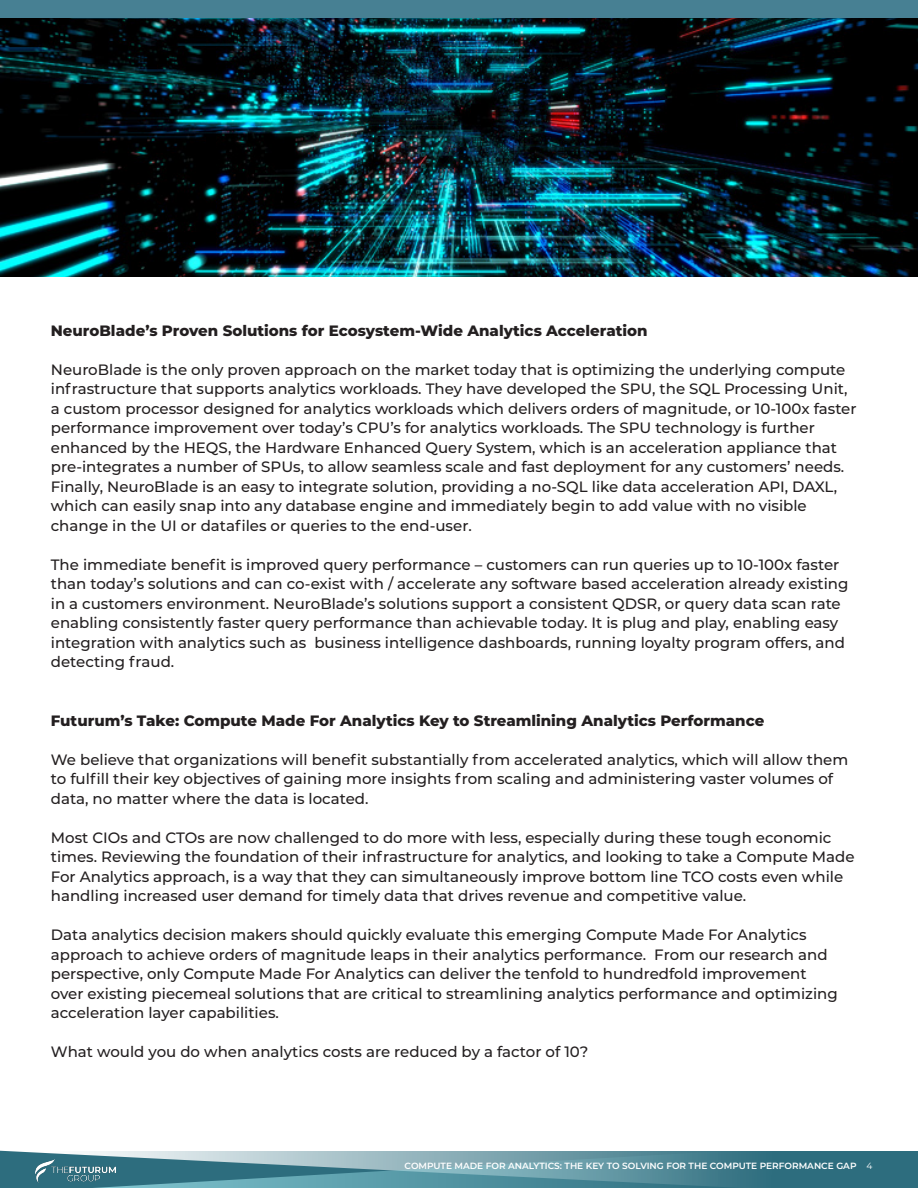
<style>
.page{position:relative;width:918px;height:1188px;background:#fff}
.page>*{position:absolute;margin:0;border:0;box-sizing:border-box;transform-origin:0 0}
.paragraph_style{font:500 15px/19.5px "Montserrat";color:#231f20}
.t1{font:800 15px "Montserrat";color:#231f20}
.t2{font:600 9px "Montserrat";color:#fff}
.s1{font-weight:400}
</style>
<div class="page">
<div style="left:1px;top:1151px;width:917px;height:37px;background:#2d6d7e"></div>
<svg style="left:0;top:1151px;width:738px;height:37px"></svg>
<div style="left:0;top:0;width:918px;height:18px;background:#478093"></div>
<img style="left:0;top:18px;width:918px;height:259px">
<img style="left:35px;top:1160px;width:81px;height:23px">
<p class="t1" style="left:51px;top:319px;width:598px">NeuroBlade’s Proven Solutions for Ecosystem-Wide Analytics Acceleration</p>
<p class="paragraph_style" style="left:51px;top:359px;width:807px">NeuroBlade is the only proven approach on the market today that is optimizing the underlying compute infrastructure that supports analytics workloads. They have developed the SPU, the SQL Processing Unit, a custom processor designed for analytics workloads which delivers orders of magnitude, or 10-100x faster performance improvement over today’s CPU’s for analytics workloads. The SPU technology is further enhanced by the HEQS, the Hardware Enhanced Query System, which is an acceleration appliance that pre-integrates a number of SPUs, to allow seamless scale and fast deployment for any customers’ needs.<br>Finally, NeuroBlade is an easy to integrate solution, providing a no-SQL like data acceleration API, DAXL, which can easily snap into any database engine and immediately begin to add value with no visible change in the UI or datafiles or queries to the end-user.</p>
<p class="paragraph_style" style="left:51px;top:554px;width:799px">The immediate benefit is improved query performance – customers can run queries up to 10-100x faster than today’s solutions and can co-exist with / accelerate any software based acceleration already existing in a customers environment. NeuroBlade’s solutions support a consistent QDSR, or query data scan rate enabling consistently faster query performance than achievable today. It is plug and play, enabling easy integration with analytics such as business intelligence dashboards, running loyalty program offers, and detecting fraud.</p>
<p class="t1" style="left:51px;top:709px;width:715px">Futurum’s Take: Compute Made For Analytics Key to Streamlining Analytics Performance</p>
<p class="paragraph_style" style="left:51px;top:749px;width:799px">We believe that organizations will benefit substantially from accelerated analytics, which will allow them to fulfill their key objectives of gaining more insights from scaling and administering vaster volumes of data, no matter where the data is located.</p>
<p class="paragraph_style" style="left:51px;top:827px;width:805px">Most CIOs and CTOs are now challenged to do more with less, especially during these tough economic times. Reviewing the foundation of their infrastructure for analytics, and looking to take a Compute Made For Analytics approach, is a way that they can simultaneously improve bottom line TCO costs even while handling increased user demand for timely data that drives revenue and competitive value.</p>
<p class="paragraph_style" style="left:51px;top:924px;width:789px">Data analytics decision makers should quickly evaluate this emerging Compute Made For Analytics approach to achieve orders of magnitude leaps in their analytics performance. From our research and perspective, only Compute Made For Analytics can deliver the tenfold to hundredfold improvement over existing piecemeal solutions that are critical to streamlining analytics performance and optimizing acceleration layer capabilities.</p>
<p class="paragraph_style" style="left:51px;top:1041px;width:539px">What would you do when analytics costs are reduced by a factor of 10?</p>
<p class="t2" style="left:405px;top:1159px;width:469px">COMPUTE MADE FOR ANALYTICS: THE KEY TO SOLVING FOR THE COMPUTE PERFORMANCE GAP <span class="s1">4</span></p>
</div>
